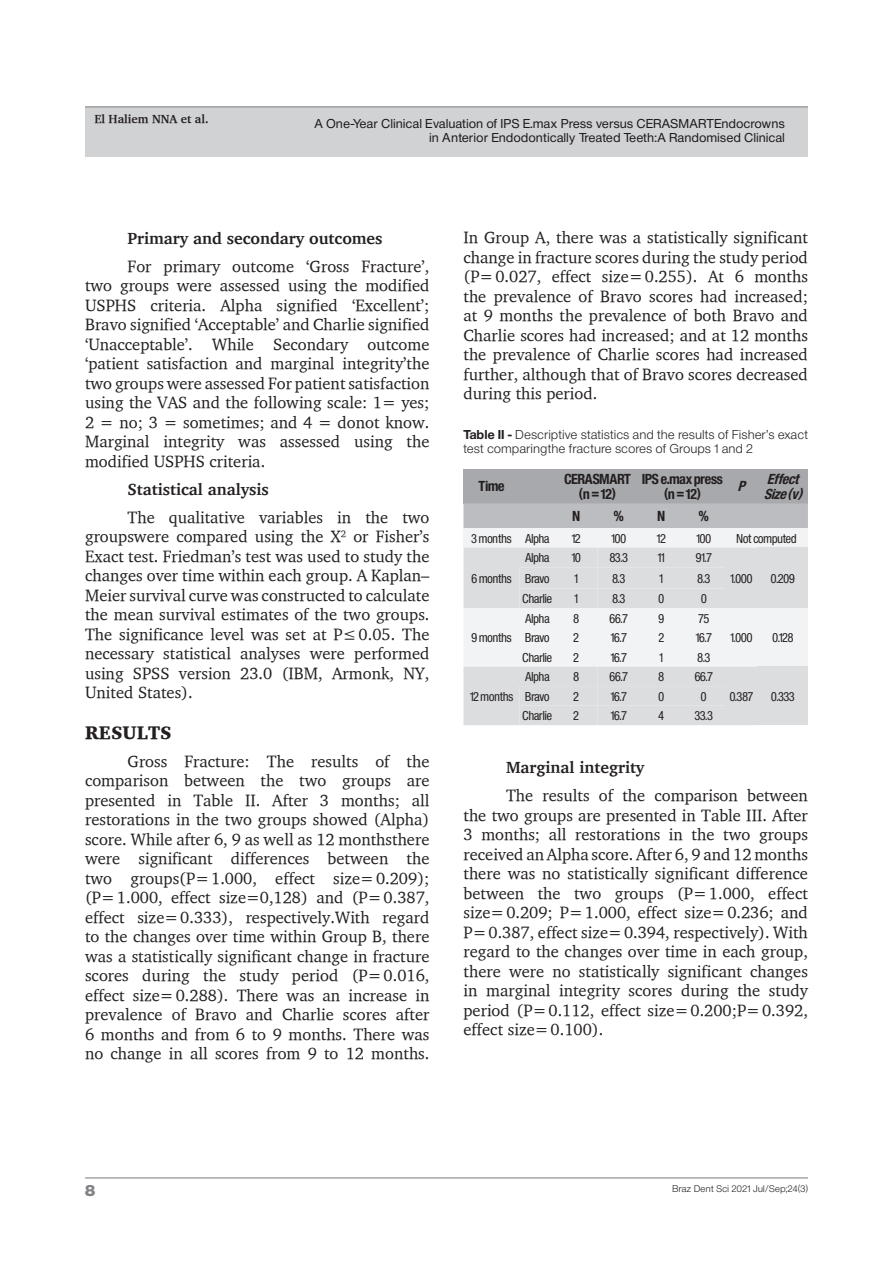
<style>
.page{position:relative;width:893px;height:1263px;background:#fff}
.page>*{position:absolute;margin:0;border:0;box-sizing:border-box;transform-origin:0 0}
.t1{font:900 18.75px "Charter";color:#231f20}
.t2{font:16.5px/19.5px "Charter";color:#231f20;text-align:justify}
.t3{font:700 16.5px "Charter";color:#231f20}
.t4{font:15px "Sh Europa Nr 2 Ultra";color:#808285}
.t5{font:700 13.5px/15.5px "Sh Europa Nr 2 Con";color:#231f20;text-align:center}
.t6{font:italic 700 13.5px/15.5px "Sh Europa Nr 2 Con";color:#231f20}
.t7{font:12px "Sh Europa Nr 2 Con";color:#231f20}
.t8{font:12px/14.4px "Sh Europa Nr 2";letter-spacing:.05em;color:#231f20;text-align:right}
.t9{font:12px/14.4px "Sh Europa Nr 2 Light";letter-spacing:.05em;color:#231f20}
.t10{font:700 12px "Charter";color:#231f20}
.t11{font:9px "Sh Europa Nr 2 Light";letter-spacing:.05em;color:#231f20}
.s1{font-family:"Sh Europa Nr 2";font-weight:700}
.s2{font-family:"Arial"}
</style>
<div class="page">
<div style="left:85px;top:107px;width:723px;height:50px;background:#d1d2d4"></div>
<hr style="left:85px;top:106px;width:723px;height:1px;background:#808285">
<hr style="left:85px;top:1177px;width:723px;height:1px;background:#808285">
<div style="left:463px;top:469px;width:57px;height:34px;background:#a8a9ad"></div>
<div style="left:520px;top:469px;width:35px;height:34px;background:#a8a9ad"></div>
<div style="left:555px;top:469px;width:85px;height:34px;background:#a8a9ad"></div>
<div style="left:640px;top:469px;width:85px;height:34px;background:#a8a9ad"></div>
<div style="left:725px;top:469px;width:33px;height:34px;background:#a8a9ad"></div>
<div style="left:758px;top:469px;width:50px;height:34px;background:#a8a9ad"></div>
<div style="left:463px;top:503px;width:345px;height:25px;background:#bcbdc0"></div>
<div style="left:463px;top:528px;width:57px;height:20px;background:#f2f3f4"></div>
<div style="left:520px;top:528px;width:35px;height:20px;background:#f2f3f4"></div>
<div style="left:555px;top:528px;width:42px;height:20px;background:#f2f3f4"></div>
<div style="left:597px;top:528px;width:43px;height:20px;background:#f2f3f4"></div>
<div style="left:640px;top:528px;width:42px;height:20px;background:#f2f3f4"></div>
<div style="left:682px;top:528px;width:43px;height:20px;background:#f2f3f4"></div>
<div style="left:725px;top:528px;width:83px;height:20px;background:#f2f3f4"></div>
<svg style="left:463px;top:548px;width:345px;height:177px"></svg>
<p class="t10" style="left:94px;top:111px;width:116px">El Haliem NNA et al.</p>
<p class="t8" style="left:314px;top:116px;width:472px">A One-Year Clinical Evaluation of IPS E.max Press versus CERASMARTEndocrowns in Anterior Endodontically Treated Teeth:A Randomised Clinical</p>
<p class="t3" style="left:128px;top:224px;width:257px">Primary and secondary outcomes</p>
<p class="t2" style="left:85px;top:256px;width:346px;text-indent:43px">For primary outcome ‘Gross Fracture’, two groups were assessed using the modified USPHS criteria. Alpha signified ‘Excellent’; Bravo signified ‘Acceptable’ and Charlie signified ‘Unacceptable’. While Secondary outcome ‘patient satisfaction and marginal integrity’the two groups were assessed For patient satisfaction using the VAS and the following scale: 1= yes; 2 = no; 3 = sometimes; and 4 = donot know.<br>Marginal integrity was assessed using the modified USPHS criteria.</p>
<p class="t3" style="left:128px;top:475px;width:143px">Statistical analysis</p>
<p class="t2" style="left:85px;top:507px;width:346px;text-indent:43px">The qualitative variables in the two groupswere compared using the X<sup>2</sup> or Fisher’s Exact test. Friedman’s test was used to study the changes over time within each group. A Kaplan– Meier survival curve was constructed to calculate the mean survival estimates of the two groups.<br>The significance level was set at P≤0.05. The necessary statistical analyses were performed using SPSS version 23.0 (IBM, Armonk, NY, United States).</p>
<p class="t1" style="left:85px;top:721px;width:88px">RESULTS</p>
<p class="t2" style="left:85px;top:751px;width:346px;text-indent:43px">Gross Fracture: The results of the comparison between the two groups are presented in Table II. After 3 months; all restorations in the two groups showed (Alpha) score. While after 6, 9 as well as 12 monthsthere were significant differences between the two groups(P=1.000, effect size=0.209); (P=1.000, effect size=0,128) and (P=0.387, effect size=0.333), respectively.With regard to the changes over time within Group B, there was a statistically significant change in fracture scores during the study period (P=0.016, effect size=0.288). There was an increase in prevalence of Bravo and Charlie scores after 6 months and from 6 to 9 months. There was no change in all scores from 9 to 12 months.</p>
<p class="t2" style="left:463px;top:228px;width:346px">In Group A, there was a statistically significant change in fracture scores during the study period (P=0.027, effect size=0.255). At 6 months the prevalence of Bravo scores had increased; at 9 months the prevalence of both Bravo and Charlie scores had increased; and at 12 months the prevalence of Charlie scores had increased further, although that of Bravo scores decreased during this period.</p>
<p class="t9" style="left:463px;top:427px;width:346px"><span class="s1">Table II -</span> Descriptive statistics and the results of Fisher’s exact test comparingthe fracture scores of Groups 1 and 2</p>
<p class="t5" style="left:479px;top:479px;width:27px">Time</p>
<p class="t5" style="left:564px;top:471px;width:68px">CERASMART (n<span class="s2">=</span>12)</p>
<p class="t5" style="left:642px;top:471px;width:82px">IPS e.max press (n<span class="s2">=</span>12)</p>
<p class="t6" style="left:738px;top:479px;width:13px">P</p>
<p class="t6" style="left:764px;top:471px;width:43px">Effect<br>Size(v)</p>
<p class="t5" style="left:572px;top:508px;width:9px">N</p>
<p class="t5" style="left:614px;top:508px;width:11px">%</p>
<p class="t5" style="left:657px;top:508px;width:9px">N</p>
<p class="t5" style="left:699px;top:508px;width:11px">%</p>
<p class="t7" style="left:472px;top:531px;width:79px">3 months Alpha</p>
<p class="t7" style="left:572px;top:531px;width:10px">12</p>
<p class="t7" style="left:611px;top:531px;width:16px">100</p>
<p class="t7" style="left:657px;top:531px;width:10px">12</p>
<p class="t7" style="left:696px;top:531px;width:16px">100</p>
<p class="t7" style="left:737px;top:531px;width:61px">Not computed</p>
<p class="t7" style="left:471px;top:571px;width:42px">6 months</p>
<p class="t7" style="left:525px;top:551px;width:26px">Alpha</p>
<p class="t7" style="left:572px;top:551px;width:11px">10</p>
<p class="t7" style="left:610px;top:551px;width:20px">83.3</p>
<p class="t7" style="left:658px;top:551px;width:8px">11</p>
<p class="t7" style="left:696px;top:551px;width:18px">91.7</p>
<p class="t7" style="left:525px;top:571px;width:26px">Bravo</p>
<p class="t7" style="left:574px;top:571px;width:5px">1</p>
<p class="t7" style="left:612px;top:571px;width:14px">8.3</p>
<p class="t7" style="left:659px;top:571px;width:5px">1</p>
<p class="t7" style="left:697px;top:571px;width:14px">8.3</p>
<p class="t7" style="left:730px;top:571px;width:23px">1.000</p>
<p class="t7" style="left:771px;top:571px;width:25px">0.209</p>
<p class="t7" style="left:523px;top:592px;width:31px">Charlie</p>
<p class="t7" style="left:574px;top:592px;width:5px">1</p>
<p class="t7" style="left:612px;top:592px;width:14px">8.3</p>
<p class="t7" style="left:658px;top:592px;width:7px">0</p>
<p class="t7" style="left:701px;top:592px;width:7px">0</p>
<p class="t7" style="left:471px;top:631px;width:42px">9 months</p>
<p class="t7" style="left:470px;top:689px;width:45px">12 months</p>
<p class="t7" style="left:525px;top:611px;width:26px">Alpha</p>
<p class="t7" style="left:573px;top:611px;width:7px">8</p>
<p class="t7" style="left:610px;top:611px;width:20px">66.7</p>
<p class="t7" style="left:658px;top:611px;width:7px">9</p>
<p class="t7" style="left:698px;top:611px;width:12px">75</p>
<p class="t7" style="left:525px;top:631px;width:26px">Bravo</p>
<p class="t7" style="left:574px;top:631px;width:7px">2</p>
<p class="t7" style="left:611px;top:631px;width:18px">16.7</p>
<p class="t7" style="left:659px;top:631px;width:7px">2</p>
<p class="t7" style="left:696px;top:631px;width:18px">16.7</p>
<p class="t7" style="left:730px;top:631px;width:23px">1.000</p>
<p class="t7" style="left:772px;top:631px;width:22px">0.128</p>
<p class="t7" style="left:523px;top:650px;width:31px">Charlie</p>
<p class="t7" style="left:574px;top:650px;width:7px">2</p>
<p class="t7" style="left:611px;top:650px;width:18px">16.7</p>
<p class="t7" style="left:660px;top:650px;width:5px">1</p>
<p class="t7" style="left:697px;top:650px;width:14px">8.3</p>
<p class="t7" style="left:525px;top:670px;width:26px">Alpha</p>
<p class="t7" style="left:573px;top:670px;width:7px">8</p>
<p class="t7" style="left:610px;top:670px;width:20px">66.7</p>
<p class="t7" style="left:658px;top:670px;width:7px">8</p>
<p class="t7" style="left:695px;top:670px;width:20px">66.7</p>
<p class="t7" style="left:525px;top:689px;width:26px">Bravo</p>
<p class="t7" style="left:574px;top:689px;width:7px">2</p>
<p class="t7" style="left:611px;top:689px;width:18px">16.7</p>
<p class="t7" style="left:658px;top:689px;width:7px">0</p>
<p class="t7" style="left:701px;top:689px;width:7px">0</p>
<p class="t7" style="left:730px;top:689px;width:25px">0.387</p>
<p class="t7" style="left:771px;top:689px;width:25px">0.333</p>
<p class="t7" style="left:523px;top:709px;width:31px">Charlie</p>
<p class="t7" style="left:574px;top:709px;width:7px">2</p>
<p class="t7" style="left:611px;top:709px;width:18px">16.7</p>
<p class="t7" style="left:658px;top:709px;width:7px">4</p>
<p class="t7" style="left:695px;top:709px;width:19px">33.3</p>
<p class="t3" style="left:506px;top:753px;width:140px">Marginal integrity</p>
<p class="t2" style="left:463px;top:785px;width:346px;text-indent:43px">The results of the comparison between the two groups are presented in Table III. After 3 months; all restorations in the two groups received an Alpha score. After 6, 9 and 12 months there was no statistically significant difference between the two groups (P=1.000, effect size=0.209; P=1.000, effect size=0.236; and P=0.387, effect size=0.394, respectively). With regard to the changes over time in each group, there were no statistically significant changes in marginal integrity scores during the study period (P=0.112, effect size=0.200;P=0.392, effect size=0.100).</p>
<p class="t4" style="left:85px;top:1182px;width:12px">8</p>
<p class="t11" style="left:672px;top:1183px;width:137px">Braz Dent Sci 2021 Jul/Sep;24(3)</p>
</div>
